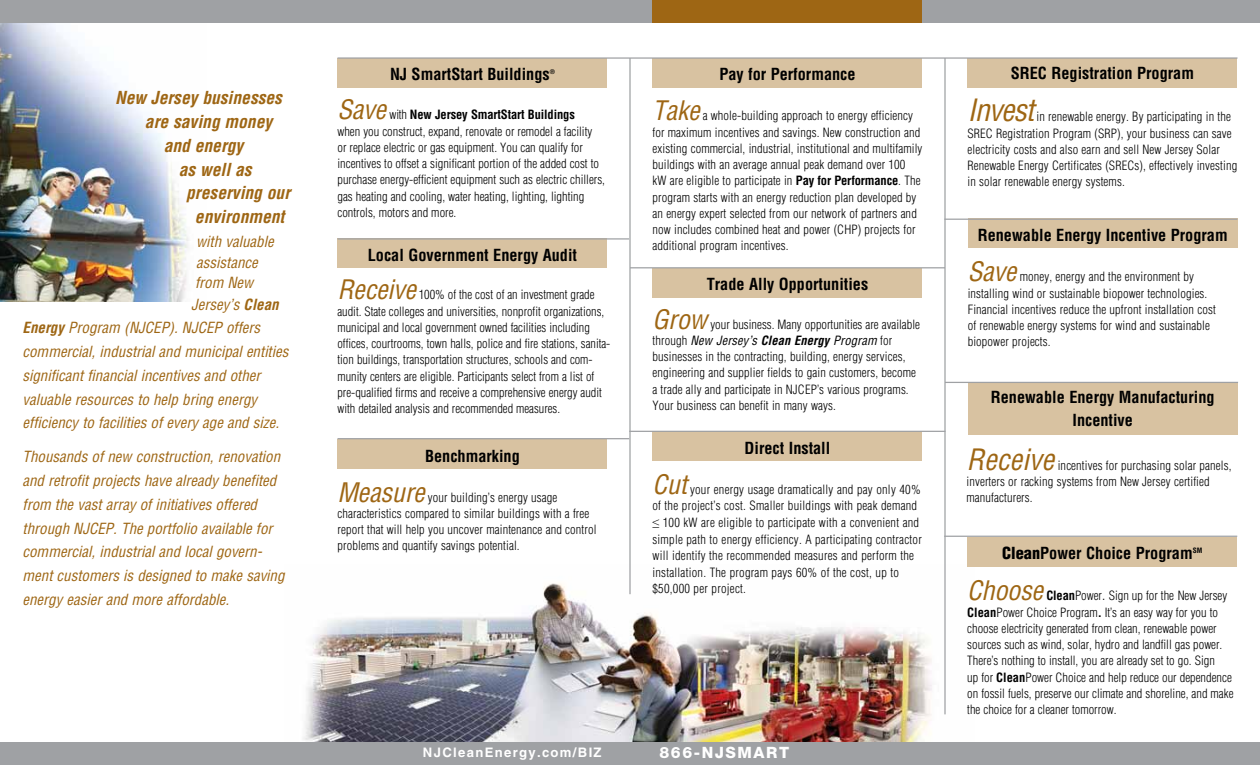
<style>
.page{position:relative;width:1260px;height:765px;background:#fff}
.page>*{position:absolute;margin:0;border:0;box-sizing:border-box;transform-origin:0 0}
.t1{font:italic condensed 30px "Helvetica";letter-spacing:-.035em;color:#9e6614}
.t2{font:italic condensed 28.75px "Helvetica";color:#9e6614}
.t3{font:italic 700 condensed 17.5px "Helvetica";color:#9e6614}
.t4{font:700 condensed 16.25px/22.5px "Helvetica";color:#000;text-align:center}
.t5{font:800 15.62px "Helvetica Neue";letter-spacing:.1em;color:#fff}
.t6{font:italic condensed 15px/23.8px "Helvetica";color:#9e6614}
.t7{font:700 13.12px "Helvetica";letter-spacing:.1em;color:#fff}
.t8{font:300 condensed 12.5px/16.2px "Helvetica";letter-spacing:.01em;color:#000}
.t9{font:700 condensed 7.25px "Helvetica";color:#000}
.t10{font:700 condensed 6.25px "Helvetica";color:#000}
.s1{font-weight:700}
.s2{font-weight:400;font-style:italic;font-size:26.25px;color:#9e6614}
.s3{font-weight:400;font-style:italic}
.s4{font-weight:700;font-style:italic}
.s5{font-family:"Times New Roman";font-weight:400;font-stretch:normal}
.s6{font-weight:900}
.s7{font-size:14.38px}
</style>
<div class="page">
<div style="left:968px;top:58px;width:270px;height:30px;background:#d8c2a1"></div>
<img style="left:0;top:22px;width:207px;height:280px">
<img style="left:284px;top:566px;width:691px;height:177px">
<div style="left:652px;top:58px;width:270px;height:30px;background:#d8c2a1"></div>
<div style="left:338px;top:238px;width:270px;height:30px;background:#d8c2a1"></div>
<div style="left:652px;top:432px;width:270px;height:29px;background:#d8c2a1"></div>
<div style="left:0;top:743px;width:1260px;height:22px;background:#9fa1a4"></div>
<div style="left:652px;top:268px;width:270px;height:29px;background:#d8c2a1"></div>
<div style="left:338px;top:58px;width:270px;height:30px;background:#d8c2a1"></div>
<hr style="left:944px;top:58px;width:2px;height:656px;background:#9fa1a4">
<hr style="left:629px;top:58px;width:2px;height:536px;background:#9fa1a4">
<div style="left:967px;top:537px;width:270px;height:29px;background:#d8c2a1"></div>
<hr style="left:338px;top:57px;width:900px;height:2px;background:#9fa1a4">
<hr style="left:338px;top:238px;width:291px;height:2px;background:#9fa1a4">
<hr style="left:630px;top:267px;width:315px;height:1px;background:#9fa1a4">
<div style="left:0;top:0;width:1260px;height:22px;background:#9fa1a4"></div>
<div style="left:652px;top:0;width:270px;height:22px;background:#9e6614"></div>
<hr style="left:629px;top:431px;width:316px;height:1px;background:#9fa1a4">
<div style="left:968px;top:219px;width:270px;height:29px;background:#d8c2a1"></div>
<hr style="left:944px;top:219px;width:293px;height:1px;background:#9fa1a4">
<div style="left:968px;top:382px;width:270px;height:53px;background:#d8c2a1"></div>
<hr style="left:945px;top:382px;width:293px;height:1px;background:#9fa1a4">
<hr style="left:944px;top:536px;width:293px;height:1px;background:#9fa1a4">
<div style="left:338px;top:439px;width:270px;height:30px;background:#d8c2a1"></div>
<hr style="left:338px;top:438px;width:291px;height:1px;background:#9fa1a4">
<h3 class="t3" style="left:115px;top:87px;width:169px">New Jersey businesses</h3>
<h3 class="t3" style="left:145px;top:111px;width:129px">are saving money</h3>
<h3 class="t3" style="left:164px;top:135px;width:81px">and energy</h3>
<h3 class="t3" style="left:179px;top:159px;width:74px">as well as</h3>
<h3 class="t3" style="left:186px;top:182px;width:105px">preserving our</h3>
<h3 class="t3" style="left:195px;top:206px;width:91px">environment</h3>
<p class="t6" style="left:196px;top:229px;width:79px">with valuable</p>
<p class="t6" style="left:196px;top:251px;width:63px">assistance</p>
<p class="t6" style="left:195px;top:271px;width:60px">from New</p>
<p class="t6" style="left:191px;top:292px;width:89px">Jersey’s <span class="s1">Clean</span></p>
<p class="t6" style="left:23px;top:316px;width:267px"><span class="s1">Energy</span> Program (NJCEP). NJCEP offers commercial, industrial and municipal entities significant financial incentives and other valuable resources to help bring energy efficiency to facilities of every age and size.</p>
<p class="t6" style="left:23px;top:445px;width:264px">Thousands of new construction, renovation and retrofit projects have already benefited from the vast array of initiatives offered through NJCEP. The portfolio available for commercial, industrial and local govern&shy;ment customers is designed to make saving energy easier and more affordable.</p>
<h3 class="t4" style="left:390px;top:63px;width:161px">NJ SmartStart Buildings</h3>
<p class="t10" style="left:550px;top:68px;width:7px">®</p>
<p class="t8" style="left:337px;top:107px;width:269px"><span class="s2">Save</span> with <span class="s1">New Jersey SmartStart Buildings<br></span>when you construct, expand, renovate or remodel a facility<br>or replace electric or gas equipment. You can qualify for incentives to offset a significant portion of the added cost to purchase energy-efficient equipment such as electric chillers, gas heating and cooling, water heating, lighting, lighting controls, motors and more.</p>
<h3 class="t4" style="left:368px;top:243px;width:211px">Local Government Energy Audit</h3>
<p class="t8" style="left:338px;top:287px;width:274px"><span class="s2">Receive</span> 100% of the cost of an investment grade audit. State colleges and universities, nonprofit organizations, municipal and local government owned facilities including offices, courtrooms, town halls, police and fire stations, sanita&shy;tion buildings, transportation structures, schools and com&shy;munity centers are eligible. Participants select from a list of pre-qualified firms and receive a comprehensive energy audit with detailed analysis and recommended measures.</p>
<h3 class="t4" style="left:425px;top:444px;width:96px">Benchmarking</h3>
<p class="t8" style="left:337px;top:489px;width:261px"><span class="s2">Measure</span>your building’s energy usage characteristics compared to similar buildings with a free report that will help you uncover maintenance and control problems and quantify savings potential.</p>
<h3 class="t4" style="left:719px;top:63px;width:138px">Pay for Performance</h3>
<p class="t8" style="left:652px;top:108px;width:272px"><span class="s2">Take</span> a whole-building approach to energy efficiency for maximum incentives and savings. New construction and existing commercial, industrial, institutional and multifamily buildings with an average annual peak demand over 100 kW are eligible to participate in <span class="s1">Pay for Performance</span>. The program starts with an energy reduction plan developed by an energy expert selected from our network of partners and now includes combined heat and power (CHP) projects for additional program incentives.</p>
<h3 class="t4" style="left:707px;top:273px;width:163px">Trade Ally Opportunities</h3>
<p class="t8" style="left:652px;top:316px;width:269px"><span class="s2">Grow</span>your business. Many opportunities are available through <span class="s3">New Jersey’s</span> <span class="s4">Clean Energy</span> <span class="s3">Program</span> for businesses in the contracting, building, energy services, engineering and supplier fields to gain customers, become a trade ally and participate in NJCEP’s various programs.<br>Your business can benefit in many ways.</p>
<h3 class="t4" style="left:745px;top:437px;width:87px">Direct Install</h3>
<p class="t8" style="left:652px;top:481px;width:271px"><span class="s2">Cut</span> your energy usage dramatically and pay only 40% of the project’s cost. Smaller buildings with peak demand <span class="s5">≤</span> 100 kW are eligible to participate with a convenient and simple path to energy efficiency. A participating contractor will identify the recommended measures and perform the installation. The program pays 60% of the cost, up to $50,000 per project.</p>
<p class="t7" style="left:423px;top:744px;width:180px">NJCleanEnergy.com/BIZ</p>
<p class="t5" style="left:660px;top:743px;width:131px">866-NJSMART</p>
<h3 class="t4" style="left:1011px;top:62px;width:185px">SREC Registration Program</h3>
<h1 class="t1" style="left:968px;top:92px;width:68px">Invest</h1>
<p class="t8" style="left:968px;top:109px;width:271px;text-indent:69px">in renewable energy. By participating in the SREC Registration Program (SRP), your business can save electricity costs and also earn and sell New Jersey Solar Renewable Energy Certificates (SRECs), effectively investing in solar renewable energy systems.</p>
<h3 class="t4" style="left:978px;top:224px;width:251px">Renewable Energy Incentive Program</h3>
<p class="t8" style="left:968px;top:269px;width:250px"><span class="s2">Save</span> money, energy and the environment by installing wind or sustainable biopower technologies.<br>Financial incentives reduce the upfront installation cost of renewable energy systems for wind and sustainable biopower projects.</p>
<h3 class="t4" style="left:991px;top:386px;width:225px">Renewable Energy Manufacturing<br>Incentive</h3>
<h2 class="t2" style="left:966px;top:441px;width:89px">Receive</h2>
<p class="t8" style="left:966px;top:457px;width:267px;text-indent:91px">incentives for purchasing solar panels, inverters or racking systems from New Jersey certified manufacturers.</p>
<h3 class="t4" style="left:1002px;top:542px;width:192px"><span class="s6">Clean</span>Power Choice Program</h3>
<p class="t9" style="left:1193px;top:546px;width:11px">SM</p>
<p class="t8" style="left:967px;top:588px;width:268px"><span class="s2">Choose</span> <span class="s1">Clean</span>Power<span class="s7">.</span> Sign up for the New Jersey <span class="s1">Clean</span>Power Choice Program<span class="s1">.</span> It’s an easy way for you to choose electricity generated from clean, renewable power sources such as wind, solar, hydro and landfill gas power.<br>There’s nothing to install, you are already set to go. Sign<br>up for <span class="s1">Clean</span>Power Choice and help reduce our dependence on fossil fuels, preserve our climate and shoreline, and make the choice for a cleaner tomorrow.</p>
</div>
